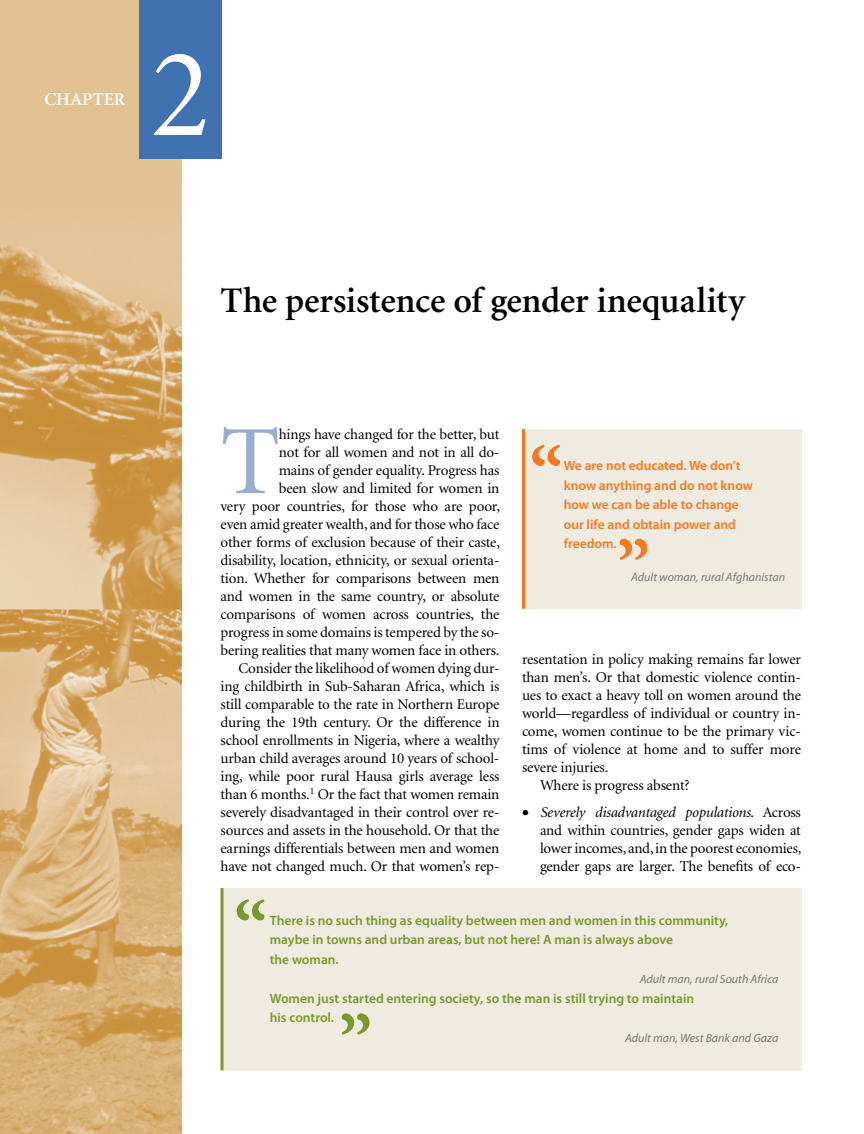
<style>
.page{position:relative;width:864px;height:1134px;background:#fff}
.page>*{position:absolute;margin:0;border:0;box-sizing:border-box;transform-origin:0 0}
.t1{font:127.5px "Minion";color:#fff}
.t2{font:98.1px "Minion";color:#99add0}
.t3{font:700 72px "Minion";color:#f47920}
.t4{font:700 72px "Minion";color:#799a28}
.t5{font:600 36px "Minion";letter-spacing:-.01em;color:#000}
.t6{font:600 18px "Minion";letter-spacing:.01em;color:#fff}
.t7{font:15px/18px "Minion";letter-spacing:-.01em;color:#000;text-align:right}
.t8{font:600 13.5px/19.5px "Myriad Pro";color:#799a28}
.t9{font:600 13.5px/19.5px "Myriad Pro";color:#f47920}
.t10{font:italic 12px "Myriad Pro";color:#77787b}
.s1{font-style:italic}
</style>
<div class="page">
<img style="left:0;top:0;width:182px;height:1134px">
<div style="left:139px;top:0;width:82px;height:158px;background:#4071b0"></div>
<div style="left:524px;top:429px;width:278px;height:180px;background:#efebe0"></div>
<hr style="left:522px;top:429px;width:3px;height:180px;background:#f47920">
<div style="left:222px;top:888px;width:580px;height:182px;background:#efebe0"></div>
<svg style="left:220px;top:888px;width:4px;height:182px"></svg>
<p class="t6" style="left:45px;top:90px;width:82px">Chapter</p>
<h1 class="t1" style="left:150px;top:31px;width:63px">2</h1>
<h3 class="t5" style="left:220px;top:282px;width:526px">The persistence of gender inequality</h3>
<h2 class="t2" style="left:220px;top:413px;width:61px">T</h2>
<p class="t7" style="left:220px;top:426px;width:281px">hings have changed for the better, but<br>not for all women and not in all do-<br>mains of gender equality. Progress has<br>been slow and limited for women in<br>very poor countries, for those who are poor, even amid greater wealth, and for those who face other forms of exclusion because of their caste, disability, location, ethnicity, or sexual orienta&shy;tion. Whether for comparisons between men and women in the same country, or absolute comparisons of women across countries, the progress in some domains is tempered by the so&shy;bering realities that many women face in others.<br>Consider the likelihood of women dying dur&shy;ing childbirth in Sub-Saharan Africa, which is still comparable to the rate in Northern Europe during the 19th century. Or the difference in school enrollments in Nigeria, where a wealthy urban child averages around 10 years of school&shy;ing, while poor rural Hausa girls average less than 6 months.<sup>1</sup> Or the fact that women remain severely disadvantaged in their control over re&shy;sources and assets in the household. Or that the earnings differentials between men and women have not changed much. Or that women’s rep-</p>
<h3 class="t3" style="left:529px;top:437px;width:35px">“</h3>
<p class="t9" style="left:564px;top:456px;width:191px">We are not educated. We don’t know anything and do not know how we can be able to change our life and obtain power and freedom.</p>
<p class="t10" style="left:631px;top:570px;width:155px">Adult woman, rural Afghanistan</p>
<h3 class="t3" style="left:617px;top:530px;width:35px">”</h3>
<p class="t7" style="left:522px;top:651px;width:280px">resentation in policy making remains far lower</p>
<p class="t7" style="left:522px;top:669px;width:280px">than men’s. Or that domestic violence contin-</p>
<p class="t7" style="left:522px;top:687px;width:280px">ues to exact a heavy toll on women around the</p>
<p class="t7" style="left:522px;top:705px;width:280px">world—regardless of individual or country in-</p>
<p class="t7" style="left:522px;top:723px;width:280px">come, women continue to be the primary vic-</p>
<p class="t7" style="left:522px;top:741px;width:281px">tims of violence at home and to suffer more</p>
<p class="t7" style="left:522px;top:759px;width:88px">severe injuries.</p>
<p class="t7" style="left:540px;top:777px;width:151px">Where is progress absent?</p>
<p class="t7" style="left:540px;top:804px;width:263px;text-align:justify;text-indent:-18px">• <span class="s1">Severely disadvantaged populations</span>. Across and within countries, gender gaps widen at lower incomes, and, in the poorest economies, gender gaps are larger. The benefits of eco-</p>
<h3 class="t4" style="left:234px;top:891px;width:35px">“</h3>
<p class="t8" style="left:270px;top:910px;width:460px">There is no such thing as equality between men and women in this community, maybe in towns and urban areas, but not here! A man is always above<br>the woman.</p>
<p class="t10" style="left:640px;top:972px;width:140px">Adult man, rural South Africa</p>
<p class="t8" style="left:270px;top:988px;width:426px">Women just started entering society, so the man is still trying to maintain his control.</p>
<p class="t10" style="left:625px;top:1031px;width:155px">Adult man, West Bank and Gaza</p>
<h3 class="t4" style="left:339px;top:1005px;width:35px">”</h3>
</div>
